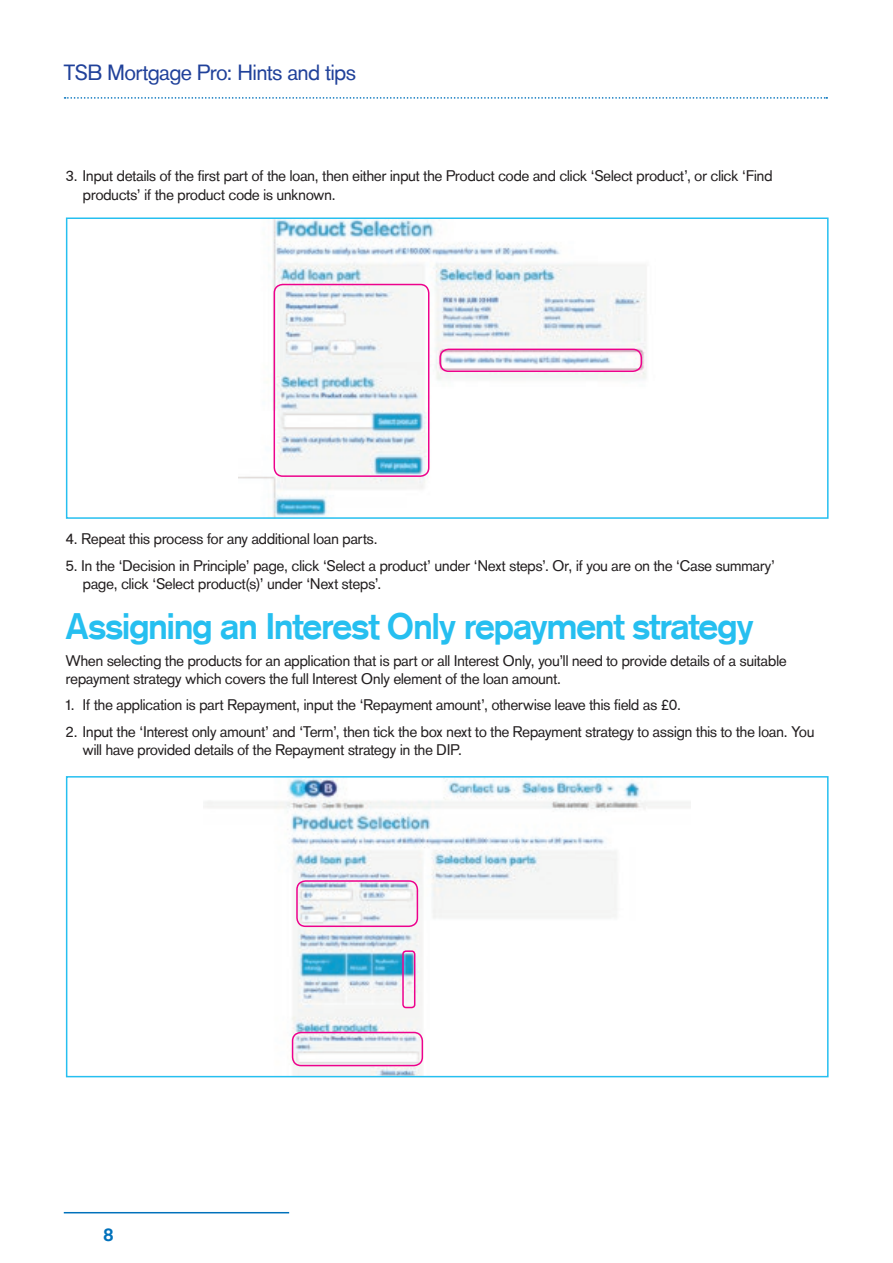
<style>
.page{position:relative;width:893px;height:1263px;background:#fff}
.page>*{position:absolute;margin:0;border:0;box-sizing:border-box;transform-origin:0 0}
.Page_Headline_24_28{font:700 36px "Basic Commercialfor TSB";letter-spacing:-.005em;color:#26bff0}
.t1{font:21.45px "Basic Commercialfor TSB";letter-spacing:-.005em;color:#20419a}
.t2{font:700 18px "Basic Commercialfor TSB";color:#0071bb}
.BodyCopy_Numbers_10{font:15px/18px "Basic Commercialfor TSB";letter-spacing:.005em;color:#231f20}
.Body_Copy_10_12{font:15px/18px "Basic Commercialfor TSB";letter-spacing:.005em;color:#231f20}
</style>
<div class="page">
<hr style="left:64px;top:1212px;width:225px;height:1px;background:#0071bb">
<svg style="left:65px;top:97px;width:762px;height:2px"></svg>
<img style="left:239px;top:220px;width:408px;height:296px">
<div style="left:66px;top:217px;width:763px;height:302px;border:2px solid #26bff0"></div>
<div style="left:274px;top:284px;width:155px;height:193px;border:2px solid #ed028c;border-radius:9px"></div>
<div style="left:439px;top:349px;width:203px;height:23px;border:2px solid #ed028c;border-radius:9px"></div>
<img style="left:204px;top:779px;width:487px;height:295px">
<div style="left:66px;top:776px;width:763px;height:301px;border:2px solid #26bff0"></div>
<div style="left:296px;top:880px;width:122px;height:47px;border:2px solid #ed028c;border-radius:9px"></div>
<div style="left:292px;top:1032px;width:131px;height:34px;border:2px solid #ed028c;border-radius:9px"></div>
<div style="left:402px;top:950px;width:13px;height:58px;border:2px solid #ed028c;border-radius:3px"></div>
<h2 class="t1" style="left:64px;top:60px;width:293px">TSB Mortgage Pro: Hints and tips</h2>
<p class="BodyCopy_Numbers_10" style="left:83px;top:167px;width:691px;text-indent:-17px">3. Input details of the first part of the loan, then either input the Product code and click ‘Select product’, or click ‘Find products’ if the product code is unknown.</p>
<p class="BodyCopy_Numbers_10" style="left:66px;top:530px;width:313px">4. Repeat this process for any additional loan parts.</p>
<p class="BodyCopy_Numbers_10" style="left:83px;top:556px;width:694px;text-indent:-17px">5. In the ‘Decision in Principle’ page, click ‘Select a product’ under ‘Next steps’. Or, if you are on the ‘Case summary’ page, click ‘Select product(s)’ under ‘Next steps’.</p>
<p class="Page_Headline_24_28" style="left:66px;top:605px;width:689px">Assigning an Interest Only repayment strategy</p>
<p class="Body_Copy_10_12" style="left:66px;top:651px;width:722px">When selecting the products for an application that is part or all Interest Only, you’ll need to provide details of a suitable repayment strategy which covers the full Interest Only element of the loan amount.</p>
<p class="BodyCopy_Numbers_10" style="left:66px;top:696px;width:616px">1. If the application is part Repayment, input the ‘Repayment amount’, otherwise leave this field as £0.</p>
<p class="BodyCopy_Numbers_10" style="left:83px;top:722px;width:733px;text-indent:-17px">2. Input the ‘Interest only amount’ and ‘Term’, then tick the box next to the Repayment strategy to assign this to the loan. You will have provided details of the Repayment strategy in the DIP.</p>
<p class="t2" style="left:104px;top:1224px;width:11px">8</p>
</div>
